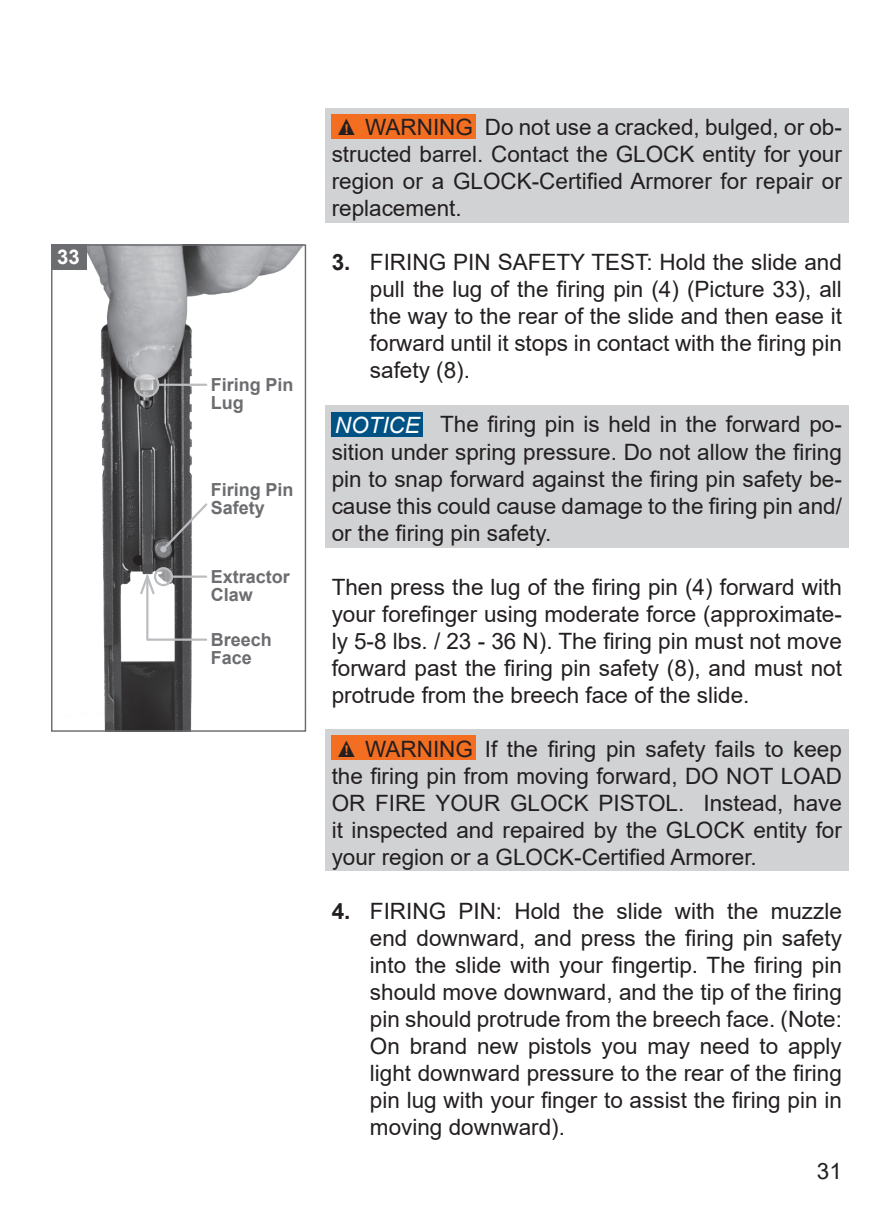
<style>
.page{position:relative;width:893px;height:1212px;background:#fff}
.page>*{position:absolute;margin:0;border:0;box-sizing:border-box;transform-origin:0 0}
.t1{font:22.5px/27px "Arial";color:#231f20;text-align:justify}
.t2{font:italic 22.5px "Arial";color:#fff}
.t3{font:700 20.25px "Arial";color:#fff}
.t4{font:700 18px/18px "Arial";color:#6c6d70}
.s1{font-weight:700;font-size:23.62px}
.s2{font-weight:700;font-size:13.5px;color:#f36e21}
.s3{font-weight:700}
</style>
<div class="page">
<div style="left:326px;top:108px;width:523px;height:115px;background:#d1d2d4"></div>
<div style="left:325px;top:405px;width:523px;height:142px;background:#d1d2d4"></div>
<div style="left:325px;top:730px;width:523px;height:141px;background:#d1d2d4"></div>
<img style="left:86px;top:246px;width:217px;height:484px">
<div style="left:51px;top:244px;width:255px;height:488px;border:1px solid #6c6d70"></div>
<div style="left:51px;top:244px;width:35px;height:26px;background:#6c6d70"></div>
<svg style="left:135px;top:373px;width:23px;height:23px"></svg>
<div style="left:134px;top:372px;width:25px;height:25px;border:2px solid #bcbdc0;border-radius:50%"></div>
<hr style="left:159px;top:384px;width:47px;height:2px;background:#bcbdc0">
<svg style="left:155px;top:568px;width:17px;height:17px"></svg>
<div style="left:154px;top:567px;width:19px;height:19px;border:2px solid #bcbdc0;border-radius:50%"></div>
<svg style="left:161px;top:501px;width:48px;height:50px"></svg>
<div style="left:160px;top:546px;width:7px;height:6px;border:2px solid #bcbdc0;border-radius:50%"></div>
<hr style="left:173px;top:575px;width:33px;height:3px;background:#bcbdc0">
<hr style="left:146px;top:576px;width:2px;height:64px;background:#bcbdc0">
<svg style="left:138px;top:570px;width:18px;height:26px"></svg>
<hr style="left:148px;top:638px;width:58px;height:3px;background:#bcbdc0">
<div style="left:332px;top:412px;width:91px;height:24px;background:#005285"></div>
<div style="left:332px;top:114px;width:144px;height:24px;background:#f36e21"></div>
<div style="left:332px;top:735px;width:144px;height:25px;background:#f36e21"></div>
<p class="t3" style="left:57px;top:243px;width:24px">33</p>
<p class="t4" style="left:211px;top:376px;width:84px">Firing Pin<br>Lug</p>
<p class="t4" style="left:211px;top:480px;width:84px">Firing Pin<br>Safety</p>
<p class="t4" style="left:211px;top:568px;width:81px">Extractor<br>Claw</p>
<p class="t4" style="left:211px;top:631px;width:63px">Breech<br>Face</p>
<p class="t1" style="left:335px;top:114px;width:140px"><span class="s1">▲</span><span class="s2">!</span> WARNING</p>
<p class="t1" style="left:332px;top:114px;width:512px;text-indent:153px">Do not use a cracked, bulged, or ob&shy;structed barrel. Contact the GLOCK entity for your region or a GLOCK-Certified Armorer for repair or replacement.</p>
<p class="t1" style="left:370px;top:249px;width:473px;text-indent:-38px"><span class="s3">3.</span> FIRING PIN SAFETY TEST: Hold the slide and pull the lug of the firing pin (4) (Picture 33), all the way to the rear of the slide and then ease it forward until it stops in contact with the firing pin safety (8).</p>
<p class="t1" style="left:332px;top:411px;width:512px;text-indent:108px">The firing pin is held in the forward po&shy;sition under spring pressure. Do not allow the firing pin to snap forward against the firing pin safety be&shy;cause this could cause damage to the firing pin and/ or the firing pin safety.</p>
<p class="t1" style="left:332px;top:573px;width:512px">Then press the lug of the firing pin (4) forward with your forefinger using moderate force (approximate&shy;ly 5-8 lbs. / 23 - 36 N). The firing pin must not move forward past the firing pin safety (8), and must not protrude from the breech face of the slide.</p>
<p class="t1" style="left:332px;top:735px;width:512px;text-indent:153px">If the firing pin safety fails to keep the firing pin from moving forward, DO NOT LOAD OR FIRE YOUR GLOCK PISTOL. Instead, have it inspected and repaired by the GLOCK entity for your region or a GLOCK-Certified Armorer.</p>
<p class="t1" style="left:370px;top:897px;width:473px;text-indent:-38px"><span class="s3">4.</span> FIRING PIN: Hold the slide with the muzzle end downward, and press the firing pin safety into the slide with your fingertip. The firing pin should move downward, and the tip of the firing pin should protrude from the breech face. (Note:<br>On brand new pistols you may need to apply light downward pressure to the rear of the firing pin lug with your finger to assist the firing pin in moving downward).</p>
<p class="t2" style="left:335px;top:410px;width:87px">NOTICE</p>
<p class="t1" style="left:335px;top:735px;width:140px"><span class="s1">▲</span><span class="s2">!</span> WARNING</p>
<p class="t1" style="left:817px;top:1158px;width:27px">31</p>
</div>
